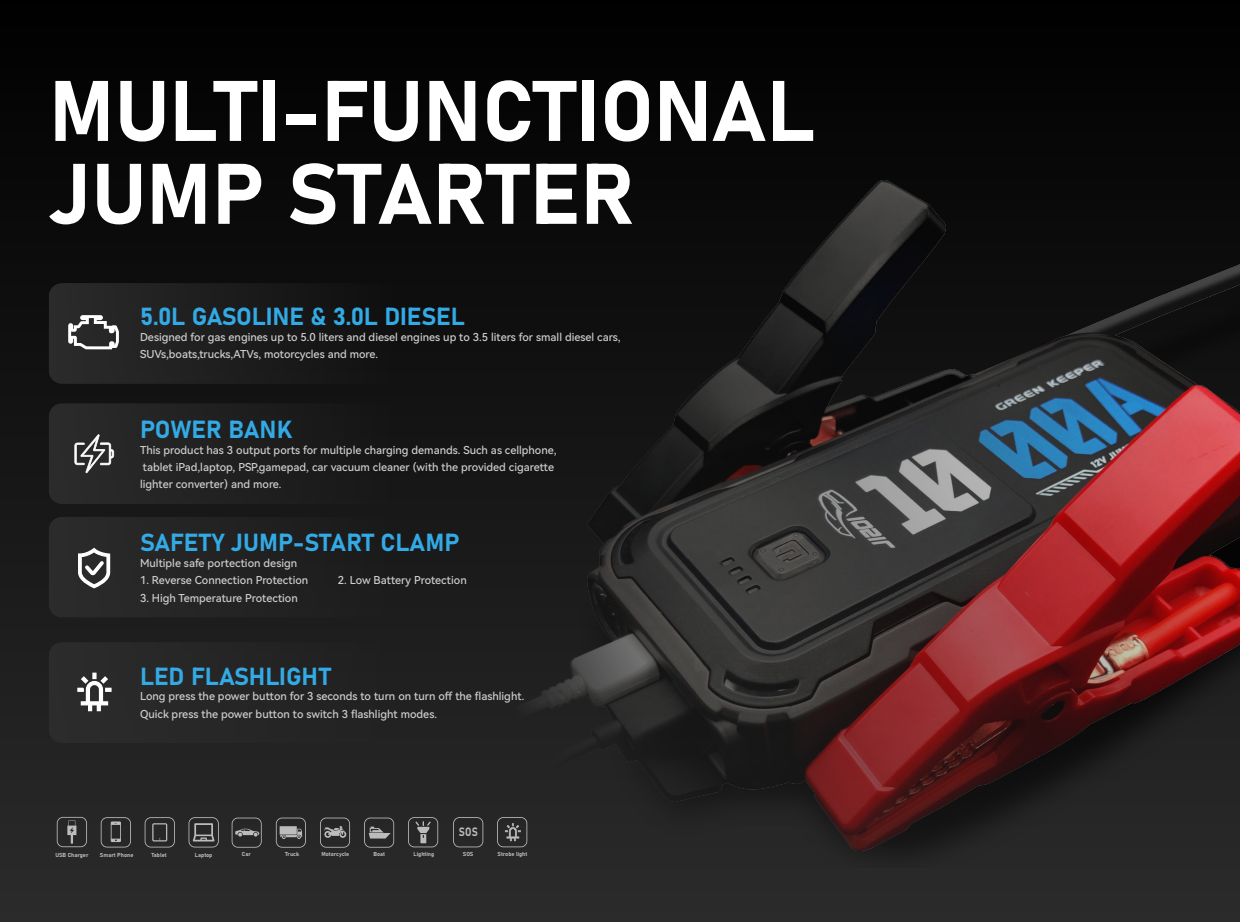
<style>
.page{position:relative;width:1240px;height:922px;background:#fff}
.page>*{position:absolute;margin:0;border:0;box-sizing:border-box;transform-origin:0 0}
.t1{font:84.45px/82.8px "Bahnschrift";color:#fff}
.t2{font:24.36px "Bahnschrift";color:#33aae5}
.t3{font:11.97px "Bahnschrift";color:#bcbcbc;scale:.83 1}
.t4{font:10.92px/17.2px "Harmony OS Sans Medium";color:#ccc}
.t5{font:5.74px "Bahnschrift";color:#bcbcbc}
.t6{font:5.71px "Bahnschrift";color:#bcbcbc}
.t7{font:5.67px "Bahnschrift";color:#bcbcbc}
</style>
<div class="page">
<div style="left:0;top:0;width:1240px;height:921px;background:linear-gradient(to bottom,#000,#2b2b2b)"></div>
<div style="left:581px;top:850px;width:659px;height:16px;background:#282828"></div>
<img style="left:446px;top:181px;width:794px;height:669px">
<svg style="left:588px;top:334px;width:611px;height:390px;background:#482f31"></svg>
<svg style="left:49px;top:283px;width:352px;height:101px;background:#202020"></svg>
<svg style="left:49px;top:403px;width:352px;height:101px;background:#222"></svg>
<svg style="left:49px;top:516px;width:352px;height:101px;background:#252525"></svg>
<div style="left:49px;top:642px;width:352px;height:100px;background:#262626"></div>
<svg style="left:188px;top:817px;width:31px;height:30px"></svg>
<svg style="left:101px;top:817px;width:30px;height:30px"></svg>
<svg style="left:57px;top:816px;width:30px;height:30px"></svg>
<svg style="left:145px;top:817px;width:30px;height:30px"></svg>
<svg style="left:232px;top:817px;width:30px;height:30px"></svg>
<svg style="left:276px;top:817px;width:30px;height:30px"></svg>
<svg style="left:320px;top:817px;width:30px;height:30px"></svg>
<svg style="left:364px;top:817px;width:30px;height:30px"></svg>
<svg style="left:408px;top:816px;width:30px;height:31px"></svg>
<svg style="left:453px;top:816px;width:30px;height:31px"></svg>
<svg style="left:497px;top:816px;width:30px;height:31px"></svg>
<h1 class="t1" style="left:49px;top:69px;width:767px">MULTI-FUNCTIONAL<br>JUMP STARTER</h1>
<h2 class="t2" style="left:140px;top:301px;width:326px">5.0L GASOLINE &amp; 3.0L DIESEL</h2>
<p class="t4" style="left:140px;top:328px;width:482px">Designed for gas engines up to 5.0 liters and diesel engines up to 3.5 liters for small diesel cars,<br>SUVs,boats,trucks,ATVs, motorcycles and more.</p>
<h2 class="t2" style="left:140px;top:414px;width:154px">POWER BANK</h2>
<p class="t4" style="left:140px;top:440px;width:418px">This product has 3 output ports for multiple charging demands. Such as cellphone, tablet iPad,laptop, PSP,gamepad, car vacuum cleaner (with the provided cigarette lighter converter) and more.</p>
<h2 class="t2" style="left:140px;top:527px;width:321px">SAFETY JUMP-START CLAMP</h2>
<p class="t4" style="left:140px;top:554px;width:159px">Multiple safe portection design</p>
<p class="t4" style="left:140px;top:571px;width:170px">1. Reverse Connection Protection</p>
<p class="t4" style="left:338px;top:571px;width:130px">2. Low Battery Protection</p>
<p class="t4" style="left:140px;top:588px;width:159px">3. High Temperature Protection</p>
<h2 class="t2" style="left:140px;top:660px;width:192px">LED FLASHLIGHT</h2>
<p class="t4" style="left:140px;top:687px;width:386px">Long press the power button for 3 seconds to turn on turn off the flashlight.<br>Quick press the power button to switch 3 flashlight modes.</p>
<p class="t5" style="left:55px;top:850px;width:35px">USB Charger</p>
<p class="t5" style="left:100px;top:850px;width:35px">Smart Phone</p>
<p class="t5" style="left:151px;top:850px;width:17px">Tablet</p>
<p class="t5" style="left:195px;top:850px;width:19px">Laptop</p>
<p class="t7" style="left:242px;top:850px;width:10px">Car</p>
<p class="t7" style="left:285px;top:850px;width:15px">Truck</p>
<p class="t7" style="left:321px;top:850px;width:29px">Motorcycle</p>
<p class="t7" style="left:373px;top:850px;width:13px">Boat</p>
<p class="t3" style="left:459px;top:824px;width:24px">SOS</p>
<p class="t6" style="left:413px;top:849px;width:22px">Lighting</p>
<p class="t6" style="left:463px;top:849px;width:12px">SOS</p>
<p class="t6" style="left:497px;top:849px;width:31px">Strobe light</p>
</div>
